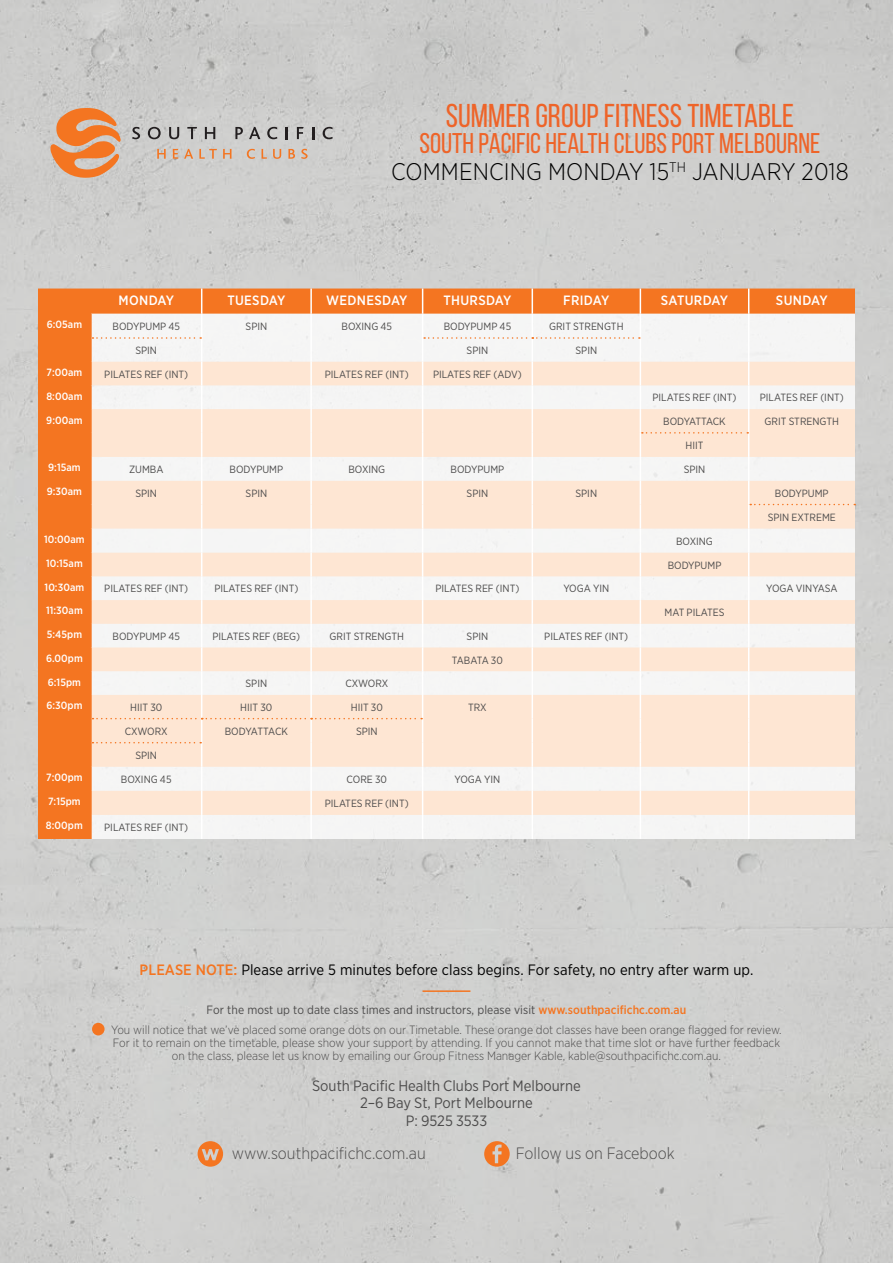
<style>
.page{position:relative;width:893px;height:1263px;background:#cfcfcd}
.page>*{position:absolute;margin:0;border:0;box-sizing:border-box;transform-origin:0 0}
.t1{font:33px "Bebas Neue";color:#ee6429}
.t2{font:28.5px "Bebas Neue";color:#ee6429}
.t3{font:300 24px "Gotham Narrow";letter-spacing:.005em;color:#000}
.t4{font:300 16.5px "Gotham Narrow";color:#4d4c4c}
.t5{font:15px "Gotham Narrow";letter-spacing:.005em;color:#000}
.t6{font:15px/17.9px "Gotham Narrow";color:#4d4c4c;text-align:center}
.t7{font:500 13.5px "Gotham Narrow";letter-spacing:.025em;color:#fff}
.t8{font:300 12px/19.8px "Gotham Narrow";color:#4d4c4c;text-align:center}
.t9{font:10.5px "Gotham Narrow";color:#4d4c4c}
.t10{font:500 10.5px "Gotham Narrow";letter-spacing:.005em;color:#fff}
.t11{font:10.5px "Gotham Narrow";letter-spacing:-.035em;color:#4d4c4c}
.t12{font:10.5px "Gotham Narrow";letter-spacing:-.025em;color:#4d4c4c}
.t13{font:10.5px "Gotham Narrow";letter-spacing:-.04em;color:#4d4c4c}
.s1{font-weight:500;color:#f47521}
.s2{font-weight:400}
</style>
<div class="page">
<svg style="left:50px;top:108px;width:72px;height:70px;background:#e19b6c"></svg>
<svg style="left:132px;top:127px;width:8px;height:12px"></svg>
<svg style="left:148px;top:127px;width:13px;height:12px"></svg>
<svg style="left:169px;top:127px;width:10px;height:12px"></svg>
<svg style="left:187px;top:127px;width:10px;height:12px"></svg>
<svg style="left:205px;top:127px;width:10px;height:12px"></svg>
<svg style="left:235px;top:127px;width:8px;height:12px"></svg>
<svg style="left:249px;top:127px;width:11px;height:12px"></svg>
<svg style="left:267px;top:127px;width:10px;height:12px"></svg>
<svg style="left:286px;top:127px;width:2px;height:12px"></svg>
<svg style="left:297px;top:127px;width:7px;height:12px"></svg>
<svg style="left:312px;top:127px;width:2px;height:12px"></svg>
<svg style="left:323px;top:127px;width:10px;height:12px"></svg>
<svg style="left:157px;top:149px;width:9px;height:10px"></svg>
<svg style="left:173px;top:149px;width:5px;height:10px"></svg>
<svg style="left:184px;top:149px;width:9px;height:10px"></svg>
<svg style="left:199px;top:149px;width:18px;height:10px"></svg>
<svg style="left:223px;top:149px;width:8px;height:10px"></svg>
<svg style="left:247px;top:149px;width:8px;height:10px"></svg>
<svg style="left:262px;top:149px;width:5px;height:10px"></svg>
<svg style="left:273px;top:149px;width:8px;height:10px"></svg>
<svg style="left:288px;top:149px;width:7px;height:10px"></svg>
<svg style="left:301px;top:149px;width:7px;height:10px"></svg>
<svg style="left:484px;top:1141px;width:26px;height:26px"></svg>
<svg style="left:198px;top:1141px;width:25px;height:26px"></svg>
<hr style="left:422px;top:990px;width:48px;height:2px;background:#f47521">
<div style="left:92px;top:1023px;width:13px;height:12px;background:#f47521;border-radius:50%"></div>
<div style="left:38px;top:288px;width:54px;height:551px;background:#f47521"></div>
<hr style="left:38px;top:337px;width:54px;height:2px;background:#f47521">
<hr style="left:90px;top:314px;width:2px;height:23px;background:#f47521">
<hr style="left:90px;top:339px;width:2px;height:23px;background:#f47521">
<hr style="left:90px;top:362px;width:2px;height:23px;background:#f47521">
<hr style="left:90px;top:385px;width:2px;height:24px;background:#f47521">
<hr style="left:90px;top:409px;width:2px;height:24px;background:#f47521">
<hr style="left:90px;top:433px;width:2px;height:24px;background:#f47521">
<hr style="left:90px;top:457px;width:2px;height:24px;background:#f47521">
<hr style="left:90px;top:481px;width:2px;height:23px;background:#f47521">
<hr style="left:90px;top:504px;width:2px;height:25px;background:#f47521">
<hr style="left:90px;top:529px;width:2px;height:24px;background:#f47521">
<hr style="left:90px;top:553px;width:2px;height:23px;background:#f47521">
<hr style="left:90px;top:576px;width:2px;height:24px;background:#f47521">
<hr style="left:90px;top:600px;width:2px;height:24px;background:#f47521">
<hr style="left:90px;top:624px;width:2px;height:23px;background:#f47521">
<hr style="left:90px;top:647px;width:2px;height:24px;background:#f47521">
<hr style="left:90px;top:671px;width:2px;height:24px;background:#f47521">
<hr style="left:90px;top:695px;width:2px;height:24px;background:#f47521">
<hr style="left:90px;top:719px;width:2px;height:24px;background:#f47521">
<hr style="left:90px;top:743px;width:2px;height:24px;background:#f47521">
<hr style="left:90px;top:767px;width:2px;height:24px;background:#f47521">
<hr style="left:90px;top:791px;width:2px;height:24px;background:#f47521">
<hr style="left:90px;top:815px;width:2px;height:24px;background:#f47521">
<svg style="left:92px;top:288px;width:763px;height:551px"></svg>
<h1 class="t1" style="left:446px;top:98px;width:350px">SUMMER GROUP FITNESS TIMETABLE</h1>
<h2 class="t2" style="left:420px;top:128px;width:402px">SOUTH PACIFIC HEALTH CLUBS PORT MELBOURNE</h2>
<h3 class="t3" style="left:391px;top:157px;width:459px">COMMENCING MONDAY 15<sup>TH</sup> JANUARY 2018</h3>
<p class="t7" style="left:119px;top:292px;width:57px">MONDAY</p>
<p class="t7" style="left:227px;top:292px;width:60px">TUESDAY</p>
<p class="t7" style="left:326px;top:292px;width:83px">WEDNESDAY</p>
<p class="t7" style="left:443px;top:292px;width:70px">THURSDAY</p>
<p class="t7" style="left:563px;top:292px;width:48px">FRIDAY</p>
<p class="t7" style="left:661px;top:292px;width:69px">SATURDAY</p>
<p class="t7" style="left:776px;top:292px;width:53px">SUNDAY</p>
<p class="t10" style="left:47px;top:318px;width:37px">6:05am</p>
<p class="t9" style="left:113px;top:319px;width:69px">BODYPUMP 45</p>
<p class="t9" style="left:246px;top:319px;width:23px">SPIN</p>
<p class="t9" style="left:342px;top:319px;width:52px">BOXING 45</p>
<p class="t9" style="left:444px;top:319px;width:69px">BODYPUMP 45</p>
<p class="t9" style="left:549px;top:319px;width:76px">GRIT STRENGTH</p>
<p class="t9" style="left:135px;top:344px;width:23px">SPIN</p>
<p class="t9" style="left:467px;top:344px;width:23px">SPIN</p>
<p class="t9" style="left:575px;top:344px;width:23px">SPIN</p>
<p class="t10" style="left:47px;top:366px;width:37px">7:00am</p>
<p class="t9" style="left:104px;top:368px;width:85px">PILATES REF (INT)</p>
<p class="t9" style="left:325px;top:368px;width:85px">PILATES REF (INT)</p>
<p class="t9" style="left:433px;top:368px;width:90px">PILATES REF (ADV)</p>
<p class="t10" style="left:46px;top:389px;width:38px">8:00am</p>
<p class="t9" style="left:653px;top:391px;width:85px">PILATES REF (INT)</p>
<p class="t9" style="left:760px;top:391px;width:85px">PILATES REF (INT)</p>
<p class="t10" style="left:46px;top:413px;width:38px">9:00am</p>
<p class="t11" style="left:663px;top:415px;width:64px">BODYATTACK</p>
<p class="t9" style="left:765px;top:415px;width:76px">GRIT STRENGTH</p>
<p class="t9" style="left:685px;top:439px;width:19px">HIIT</p>
<p class="t10" style="left:48px;top:461px;width:34px">9:15am</p>
<p class="t9" style="left:129px;top:463px;width:36px">ZUMBA</p>
<p class="t9" style="left:230px;top:463px;width:55px">BODYPUMP</p>
<p class="t9" style="left:348px;top:463px;width:38px">BOXING</p>
<p class="t9" style="left:451px;top:463px;width:55px">BODYPUMP</p>
<p class="t9" style="left:684px;top:463px;width:23px">SPIN</p>
<p class="t10" style="left:47px;top:485px;width:37px">9:30am</p>
<p class="t9" style="left:135px;top:487px;width:23px">SPIN</p>
<p class="t9" style="left:246px;top:487px;width:23px">SPIN</p>
<p class="t9" style="left:467px;top:487px;width:23px">SPIN</p>
<p class="t9" style="left:575px;top:487px;width:23px">SPIN</p>
<p class="t9" style="left:775px;top:487px;width:55px">BODYPUMP</p>
<p class="t9" style="left:768px;top:510px;width:70px">SPIN EXTREME</p>
<p class="t10" style="left:44px;top:533px;width:42px">10:00am</p>
<p class="t9" style="left:676px;top:534px;width:38px">BOXING</p>
<p class="t10" style="left:46px;top:557px;width:38px">10:15am</p>
<p class="t9" style="left:668px;top:558px;width:55px">BODYPUMP</p>
<p class="t10" style="left:45px;top:580px;width:41px">10:30am</p>
<p class="t9" style="left:104px;top:582px;width:85px">PILATES REF (INT)</p>
<p class="t9" style="left:214px;top:582px;width:85px">PILATES REF (INT)</p>
<p class="t9" style="left:435px;top:582px;width:85px">PILATES REF (INT)</p>
<p class="t9" style="left:563px;top:582px;width:47px">YOGA YIN</p>
<p class="t9" style="left:766px;top:582px;width:73px">YOGA VINYASA</p>
<p class="t10" style="left:46px;top:604px;width:38px">11:30am</p>
<p class="t9" style="left:664px;top:606px;width:61px">MAT PILATES</p>
<p class="t10" style="left:47px;top:628px;width:37px">5:45pm</p>
<p class="t9" style="left:113px;top:630px;width:69px">BODYPUMP 45</p>
<p class="t9" style="left:212px;top:630px;width:89px">PILATES REF (BEG)</p>
<p class="t9" style="left:330px;top:630px;width:76px">GRIT STRENGTH</p>
<p class="t9" style="left:467px;top:630px;width:23px">SPIN</p>
<p class="t9" style="left:544px;top:630px;width:85px">PILATES REF (INT)</p>
<p class="t10" style="left:46px;top:651px;width:38px">6.00pm</p>
<p class="t13" style="left:452px;top:653px;width:52px">TABATA 30</p>
<p class="t10" style="left:48px;top:675px;width:35px">6:15pm</p>
<p class="t9" style="left:246px;top:677px;width:23px">SPIN</p>
<p class="t9" style="left:345px;top:677px;width:44px">CXWORX</p>
<p class="t10" style="left:46px;top:699px;width:38px">6:30pm</p>
<p class="t9" style="left:130px;top:701px;width:34px">HIIT 30</p>
<p class="t9" style="left:240px;top:701px;width:34px">HIIT 30</p>
<p class="t9" style="left:351px;top:701px;width:34px">HIIT 30</p>
<p class="t9" style="left:468px;top:701px;width:20px">TRX</p>
<p class="t9" style="left:125px;top:724px;width:44px">CXWORX</p>
<p class="t12" style="left:225px;top:724px;width:65px">BODYATTACK</p>
<p class="t9" style="left:356px;top:724px;width:23px">SPIN</p>
<p class="t9" style="left:135px;top:748px;width:23px">SPIN</p>
<p class="t10" style="left:46px;top:771px;width:38px">7:00pm</p>
<p class="t9" style="left:121px;top:772px;width:52px">BOXING 45</p>
<p class="t9" style="left:347px;top:772px;width:42px">CORE 30</p>
<p class="t9" style="left:454px;top:772px;width:47px">YOGA YIN</p>
<p class="t10" style="left:48px;top:795px;width:34px">7:15pm</p>
<p class="t9" style="left:325px;top:797px;width:85px">PILATES REF (INT)</p>
<p class="t10" style="left:46px;top:819px;width:38px">8:00pm</p>
<p class="t9" style="left:104px;top:821px;width:85px">PILATES REF (INT)</p>
<h3 class="t5" style="left:140px;top:961px;width:615px"><span class="s1">PLEASE NOTE:</span> Please arrive 5 minutes before class begins. For safety, no entry after warm up.</h3>
<p class="t8" style="left:111px;top:1000px;width:672px"><span class="s2">For the most up to date class times and instructors, please visit</span> <span class="s1">www.southpacifichc.com.au<br></span>You will notice that we’ve placed some orange dots on our Timetable. These orange dot classes have been orange flagged for review.</p>
<p class="t8" style="left:113px;top:1036px;width:669px;line-height:12.8px">For it to remain on the timetable, please show your support by attending. If you cannot make that time slot or have further feedback on the class, please let us know by emailing our Group Fitness Manager Kable, kable@southpacifichc.com.au.</p>
<h3 class="t6" style="left:312px;top:1076px;width:270px">South Pacific Health Clubs Port Melbourne<br>2–6 Bay St, Port Melbourne<br>P: 9525 3533</h3>
<h3 class="t4" style="left:232px;top:1143px;width:195px">www.southpacifichc.com.au</h3>
<h3 class="t4" style="left:516px;top:1143px;width:161px">Follow us on Facebook</h3>
</div>
